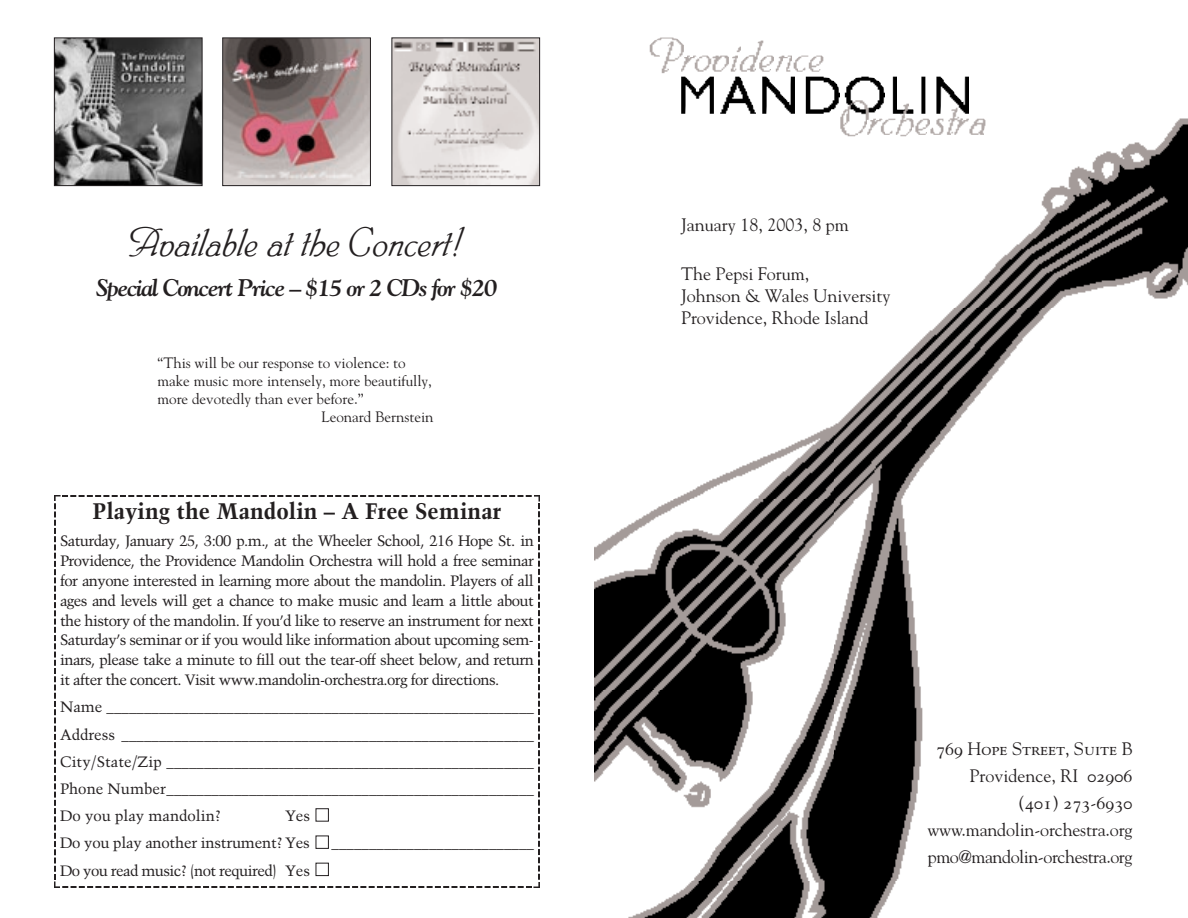
<style>
.page{position:relative;width:1188px;height:918px;background:#fff}
.page>*{position:absolute;margin:0;border:0;box-sizing:border-box;transform-origin:0 0}
.t1{font:italic 39px "Phyllis";color:#231f20}
.t2{font:italic 700 24px "Goudy";letter-spacing:-.055em;color:#231f20}
.t3{font:700 22.5px "Trump Mediaeval";color:#231f20}
.t4{font:18px/21.6px "Goudy";color:#231f20}
.t5{font:18px/27px "Goudy";letter-spacing:-.02em;color:#231f20}
.t6{font:18px "Goudy SC";color:#231f20}
.t7{font:15px/19.8px "Trump Mediaeval";letter-spacing:-.015em;color:#231f20;text-align:justify}
.t8{font:15px "Goudy";color:#231f20}
.s1{color:#fff}
.s2{font-family:"Goudy SC"}
</style>
<div class="page">
<img style="left:56px;top:40px;width:144px;height:144px">
<div style="left:54px;top:38px;width:148px;height:148px;border:1px solid #231f20"></div>
<img style="left:224px;top:40px;width:145px;height:144px">
<div style="left:222px;top:38px;width:149px;height:148px;border:1px solid #231f20"></div>
<img style="left:594px;top:117px;width:594px;height:801px">
<img style="left:650px;top:38px;width:278px;height:98px">
<svg style="left:54px;top:495px;width:7px;height:6px"></svg>
<img style="left:62px;top:495px;width:470px;height:1px">
<svg style="left:534px;top:495px;width:6px;height:7px"></svg>
<img style="left:538px;top:503px;width:2px;height:377px">
<svg style="left:533px;top:882px;width:7px;height:6px"></svg>
<img style="left:62px;top:886px;width:470px;height:2px">
<svg style="left:54px;top:881px;width:6px;height:7px"></svg>
<img style="left:54px;top:503px;width:2px;height:377px">
<img style="left:394px;top:40px;width:144px;height:144px">
<div style="left:392px;top:38px;width:148px;height:148px;border:1px solid #231f20"></div>
<h1 class="t1" style="left:130px;top:219px;width:336px">Available at the Concert!</h1>
<h2 class="t2" style="left:96px;top:278px;width:403px">Special Concert Price – $15 or 2 CDs for $20</h2>
<p class="t8" style="left:158px;top:357px;width:250px">“This will be our response to violence: to</p>
<p class="t8" style="left:158px;top:375px;width:276px">make music more intensely, more beautifully,</p>
<p class="t8" style="left:158px;top:393px;width:208px">more devotedly than ever before.”</p>
<p class="t8" style="left:321px;top:411px;width:114px">Leonard Bernstein</p>
<h3 class="t3" style="left:93px;top:501px;width:410px">Playing the Mandolin – A Free Seminar</h3>
<p class="t7" style="left:60px;top:532px;width:475px">Saturday, January 25, 3:00 p.m., at the Wheeler School, 216 Hope St. in Providence, the Providence Mandolin Orchestra will hold a free seminar for anyone interested in learning more about the mandolin. Players of all ages and levels will get a chance to make music and learn a little about the history of the mandolin. If you’d like to reserve an instrument for next Saturday’s seminar or if you would like information about upcoming sem&shy;inars, please take a minute to fill out the tear-off sheet below, and return it after the concert. Visit www.mandolin-orchestra.org for directions.</p>
<p class="t7" style="left:60px;top:695px;width:476px;line-height:27.2px">Name _________________________________________________________ Address _______________________________________________________ City/State/Zip _________________________________________________ Phone Number_________________________________________________ Do you play mandolin?</p>
<p class="t7" style="left:60px;top:803px;width:475px;line-height:27.2px;text-align:left;text-indent:225px">Yes <span class="s1">■<br></span>Do you play another instrument?Yes <span class="s1">■</span> ___________________________<br>Do you read music? (not required) Yes <span class="s1">■</span></p>
<p class="t4" style="left:681px;top:215px;width:169px">January 18, 2003, 8 pm</p>
<p class="t4" style="left:681px;top:265px;width:211px">The Pepsi Forum,<br>Johnson &amp; Wales University<br>Providence, Rhode Island</p>
<p class="t6" style="left:936px;top:742px;width:198px">769 Hope Street, Suite B</p>
<p class="t4" style="left:970px;top:767px;width:164px">Providence, RI <span class="s2">02906</span></p>
<p class="t6" style="left:1018px;top:796px;width:116px">(401) 273-6930</p>
<p class="t5" style="left:927px;top:818px;width:207px">www.mandolin-orchestra.org pmo@mandolin-orchestra.org</p>
</div>
